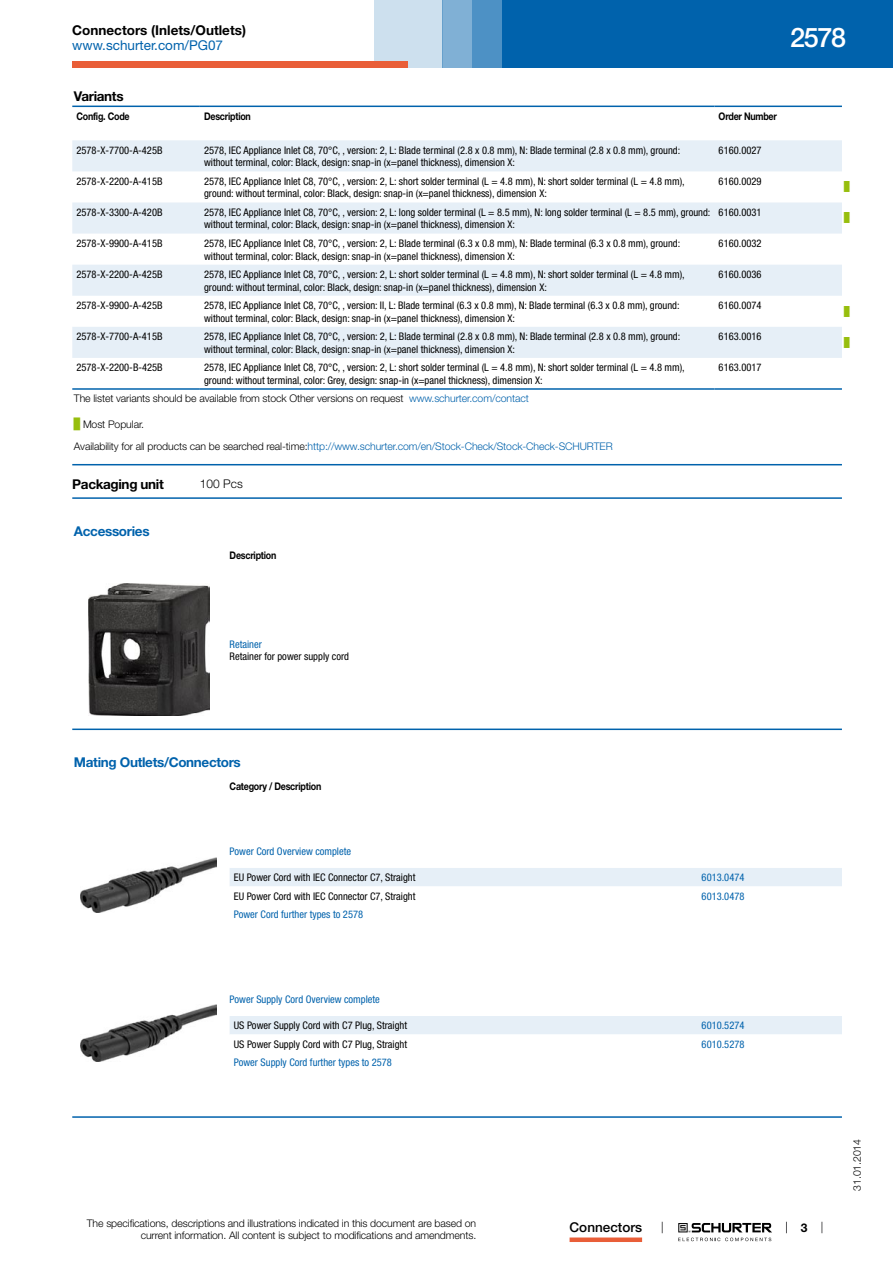
<style>
.page{position:relative;width:893px;height:1263px;background:#fff}
.page>*{position:absolute;margin:0;border:0;box-sizing:border-box;transform-origin:0 0}
.t1{font:500 27px "Helvetica Neue LT";color:#fff}
.t2{font:700 13.5px "Helvetica Neue LT";letter-spacing:-.025em;color:#0062ac}
.t3{font:700 13.5px "Helvetica Neue LT";color:#000}
.t4{font:13.5px "Helvetica Neue LT";color:#0062ac}
.t5{font:700 13.5px "Helvetica Neue LT";letter-spacing:-.025em;color:#000}
.t6{font:500 13.5px "Helvetica Neue LT";color:#000}
.t7{font:300 12px "Helvetica Neue LT";color:#000}
.t8{font:condensed 10.5px/12.6px "Helvetica Neue LT";color:#000}
.t9{font:300 10.5px/22.5px "Helvetica Neue LT";letter-spacing:-.01em;color:#000}
.t10{font:condensed 10.5px "Helvetica Neue LT";color:#0062ac}
.t11{font:700 10.5px "Helvetica Neue LT";letter-spacing:-.025em;color:#000;scale:.85 1}
.t12{font:9px "Arial Unicode MS";color:#97be0d}
.s1{color:#0062ac}
.s2{font-family:"Arial Unicode MS";font-weight:400;color:#97be0d}
</style>
<div class="page">
<svg style="left:678px;top:1223px;width:94px;height:18px"></svg>
<div style="left:502px;top:0;width:391px;height:68px;background:#0062ac"></div>
<div style="left:442px;top:0;width:30px;height:68px;background:#80b0d5"></div>
<div style="left:472px;top:0;width:30px;height:68px;background:#4d91c5"></div>
<div style="left:374px;top:0;width:68px;height:68px;background:#cde0ee"></div>
<div style="left:72px;top:62px;width:336px;height:6px;background:#e95e38"></div>
<div style="left:570px;top:1237px;width:72px;height:5px;background:#e95e38"></div>
<svg style="left:72px;top:140px;width:770px;height:218px;fill:#e6eff7"></svg>
<hr style="left:72px;top:106px;width:128px;height:1px;background:#0062ac">
<hr style="left:200px;top:106px;width:514px;height:1px;background:#0062ac">
<hr style="left:714px;top:106px;width:128px;height:1px;background:#0062ac">
<hr style="left:72px;top:388px;width:128px;height:2px;background:#0062ac">
<hr style="left:200px;top:388px;width:514px;height:2px;background:#0062ac">
<hr style="left:714px;top:388px;width:128px;height:2px;background:#0062ac">
<hr style="left:72px;top:464px;width:770px;height:1px;background:#0062ac">
<hr style="left:72px;top:497px;width:770px;height:2px;background:#0062ac">
<img style="left:89px;top:584px;width:120px;height:131px">
<hr style="left:72px;top:728px;width:770px;height:2px;background:#0062ac">
<img style="left:81px;top:858px;width:136px;height:55px">
<div style="left:230px;top:868px;width:612px;height:18px;background:#e6eff7"></div>
<img style="left:81px;top:1005px;width:136px;height:57px">
<div style="left:230px;top:1016px;width:612px;height:18px;background:#e6eff7"></div>
<hr style="left:72px;top:1116px;width:770px;height:2px;background:#0062ac">
<p class="t3" style="left:72px;top:22px;width:175px">Connectors (Inlets/Outlets)</p>
<p class="t4" style="left:72px;top:37px;width:152px">www.schurter.com/PG07</p>
<h1 class="t1" style="left:790px;top:21px;width:57px">2578</h1>
<p class="t5" style="left:74px;top:88px;width:51px">Variants</p>
<p class="t11" style="left:77px;top:109px;width:64px">Config. Code</p>
<p class="t11" style="left:204px;top:109px;width:57px">Description</p>
<p class="t11" style="left:719px;top:109px;width:70px">Order Number</p>
<p class="t8" style="left:77px;top:144px;width:87px">2578-X-7700-A-425B</p>
<p class="t8" style="left:204px;top:144px;width:478px">2578, IEC Appliance Inlet C8, 70°C, , version: 2, L: Blade terminal (2.8 x 0.8 mm), N: Blade terminal (2.8 x 0.8 mm), ground: without terminal, color: Black, design: snap-in (x=panel thickness), dimension X:</p>
<p class="t8" style="left:719px;top:144px;width:44px">6160.0027</p>
<p class="t8" style="left:77px;top:175px;width:87px">2578-X-2200-A-415B</p>
<p class="t8" style="left:204px;top:175px;width:482px">2578, IEC Appliance Inlet C8, 70°C, , version: 2, L: short solder terminal (L = 4.8 mm), N: short solder terminal (L = 4.8 mm), ground: without terminal, color: Black, design: snap-in (x=panel thickness), dimension X:</p>
<p class="t8" style="left:719px;top:175px;width:44px">6160.0029</p>
<p class="t12" style="left:844px;top:180px;width:7px">█</p>
<p class="t8" style="left:77px;top:206px;width:87px">2578-X-3300-A-420B</p>
<p class="t8" style="left:204px;top:206px;width:508px">2578, IEC Appliance Inlet C8, 70°C, , version: 2, L: long solder terminal (L = 8.5 mm), N: long solder terminal (L = 8.5 mm), ground: without terminal, color: Black, design: snap-in (x=panel thickness), dimension X:</p>
<p class="t8" style="left:719px;top:206px;width:44px">6160.0031</p>
<p class="t12" style="left:844px;top:212px;width:7px">█</p>
<p class="t8" style="left:77px;top:237px;width:87px">2578-X-9900-A-415B</p>
<p class="t8" style="left:204px;top:237px;width:478px">2578, IEC Appliance Inlet C8, 70°C, , version: 2, L: Blade terminal (6.3 x 0.8 mm), N: Blade terminal (6.3 x 0.8 mm), ground: without terminal, color: Black, design: snap-in (x=panel thickness), dimension X:</p>
<p class="t8" style="left:719px;top:237px;width:44px">6160.0032</p>
<p class="t8" style="left:77px;top:268px;width:87px">2578-X-2200-A-425B</p>
<p class="t8" style="left:204px;top:268px;width:482px">2578, IEC Appliance Inlet C8, 70°C, , version: 2, L: short solder terminal (L = 4.8 mm), N: short solder terminal (L = 4.8 mm), ground: without terminal, color: Black, design: snap-in (x=panel thickness), dimension X:</p>
<p class="t8" style="left:719px;top:268px;width:44px">6160.0036</p>
<p class="t8" style="left:77px;top:299px;width:87px">2578-X-9900-A-425B</p>
<p class="t8" style="left:204px;top:299px;width:477px">2578, IEC Appliance Inlet C8, 70°C, , version: II, L: Blade terminal (6.3 x 0.8 mm), N: Blade terminal (6.3 x 0.8 mm), ground: without terminal, color: Black, design: snap-in (x=panel thickness), dimension X:</p>
<p class="t8" style="left:719px;top:299px;width:44px">6160.0074</p>
<p class="t12" style="left:844px;top:305px;width:7px">█</p>
<p class="t8" style="left:77px;top:330px;width:87px">2578-X-7700-A-415B</p>
<p class="t8" style="left:204px;top:330px;width:478px">2578, IEC Appliance Inlet C8, 70°C, , version: 2, L: Blade terminal (2.8 x 0.8 mm), N: Blade terminal (2.8 x 0.8 mm), ground: without terminal, color: Black, design: snap-in (x=panel thickness), dimension X:</p>
<p class="t8" style="left:719px;top:330px;width:44px">6163.0016</p>
<p class="t12" style="left:844px;top:336px;width:7px">█</p>
<p class="t8" style="left:77px;top:361px;width:88px">2578-X-2200-B-425B</p>
<p class="t8" style="left:204px;top:361px;width:482px">2578, IEC Appliance Inlet C8, 70°C, , version: 2, L: short solder terminal (L = 4.8 mm), N: short solder terminal (L = 4.8 mm), ground: without terminal, color: Grey, design: snap-in (x=panel thickness), dimension X:</p>
<p class="t8" style="left:719px;top:361px;width:44px">6163.0017</p>
<p class="t9" style="left:74px;top:387px;width:456px">The listet variants should be available from stock Other versions on request <span class="s1">www.schurter.com/contact</span></p>
<p class="t9" style="left:74px;top:412px;width:540px"><span class="s2">█</span> Most Popular.<br>Availability for all products can be searched real-time:<span class="s1">http://www.schurter.com/en/Stock-Check/Stock-Check-SCHURTER</span></p>
<p class="t5" style="left:72px;top:476px;width:93px">Packaging unit</p>
<p class="t7" style="left:200px;top:476px;width:44px">100 Pcs</p>
<p class="t2" style="left:74px;top:523px;width:77px">Accessories</p>
<p class="t11" style="left:230px;top:549px;width:57px">Description</p>
<p class="t10" style="left:230px;top:638px;width:34px">Retainer</p>
<p class="t8" style="left:230px;top:650px;width:121px">Retainer for power supply cord</p>
<p class="t2" style="left:74px;top:754px;width:168px">Mating Outlets/Connectors</p>
<p class="t11" style="left:230px;top:780px;width:109px">Category / Description</p>
<p class="t10" style="left:230px;top:845px;width:123px">Power Cord Overview complete</p>
<p class="t8" style="left:234px;top:871px;width:183px">EU Power Cord with IEC Connector C7, Straight</p>
<p class="t10" style="left:702px;top:871px;width:44px">6013.0474</p>
<p class="t8" style="left:234px;top:890px;width:183px">EU Power Cord with IEC Connector C7, Straight</p>
<p class="t10" style="left:702px;top:890px;width:44px">6013.0478</p>
<p class="t10" style="left:234px;top:908px;width:131px">Power Cord further types to 2578</p>
<p class="t10" style="left:230px;top:994px;width:152px">Power Supply Cord Overview complete</p>
<p class="t8" style="left:234px;top:1019px;width:175px">US Power Supply Cord with C7 Plug, Straight</p>
<p class="t10" style="left:702px;top:1019px;width:44px">6010.5274</p>
<p class="t8" style="left:234px;top:1038px;width:175px">US Power Supply Cord with C7 Plug, Straight</p>
<p class="t10" style="left:702px;top:1038px;width:44px">6010.5278</p>
<p class="t10" style="left:234px;top:1056px;width:160px">Power Supply Cord further types to 2578</p>
<p class="t9" style="left:87px;top:1216px;width:391px;line-height:12.6px;text-align:right">The specifications, descriptions and illustrations indicated in this document are based on current information. All content is subject to modifications and amendments.</p>
<p class="t6" style="left:570px;top:1219px;width:74px">Connectors</p>
<p class="t9" style="left:846px;top:1191px;width:53px;rotate:-90deg">31.01.2014</p>
</div>
